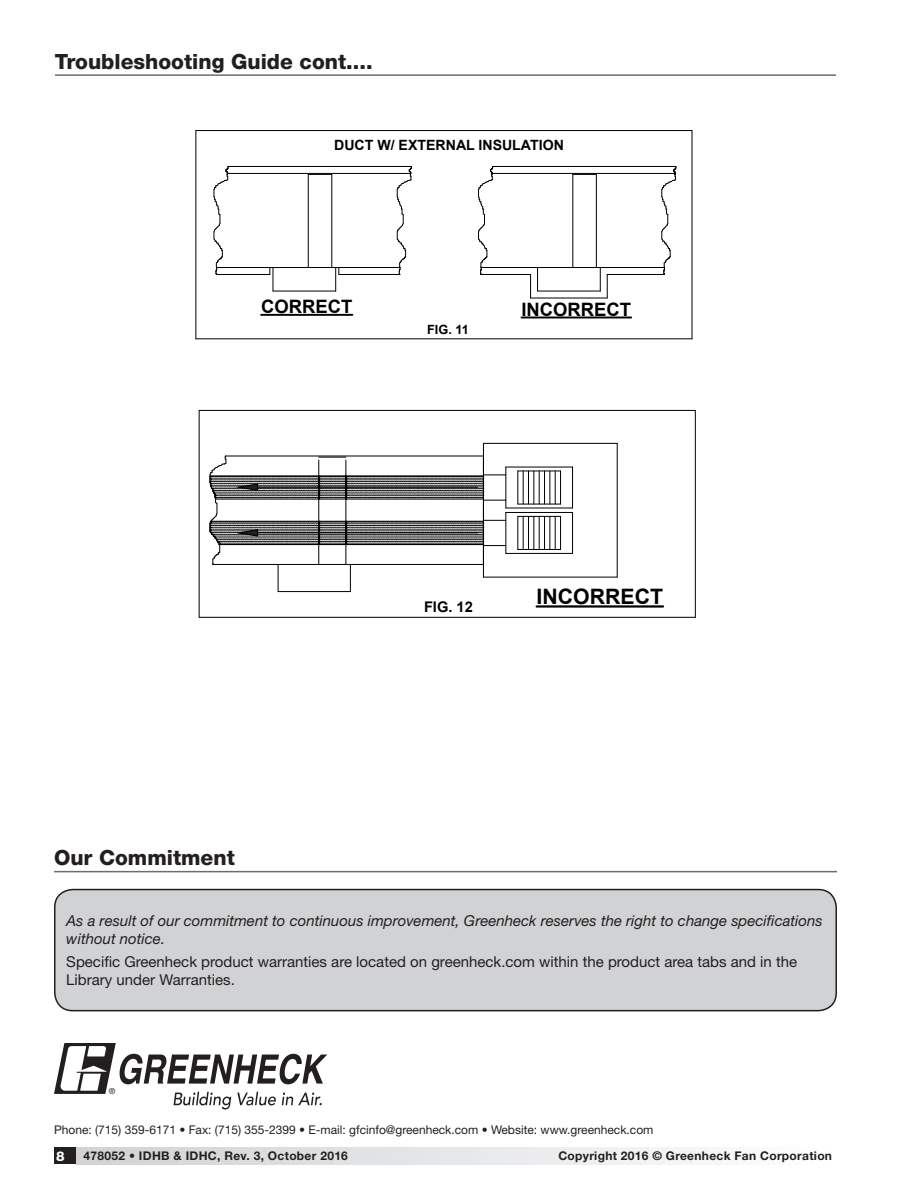
<style>
.page{position:relative;width:918px;height:1188px;background:#fff}
.page>*{position:absolute;margin:0;border:0;box-sizing:border-box;transform-origin:0 0}
.t1{font:700 21.3px "Arial";color:#000}
.Section_Heading_wUnd{font:800 21px "Helvetica Neue LT Std";color:#231f20}
.t2{font:700 18.45px "Arial";color:#000}
.t3{font:15px/18px "Helvetica Neue LT Std";color:#231f20}
.t4{font:italic 15px/18px "Helvetica Neue LT Std";color:#231f20}
.t5{font:700 14.7px "Arial";color:#000}
.t6{font:700 14.1px "Arial";color:#000}
.t7{font:800 13.5px "Helvetica Neue LT Std";color:#fff}
.t8{font:700 12.75px "Arial";color:#000}
.t9{font:12px "Helvetica Neue LT Std";color:#231f20}
.t10{font:700 12px "Helvetica Neue LT Std";letter-spacing:.025em;color:#231f20}
.t11{font:8.25px "Helvetica Neue LT Std";color:#231f20}
</style>
<div class="page">
<hr style="left:607px;top:274px;width:57px;height:1px;background:#000">
<svg style="left:661px;top:166px;width:16px;height:109px"></svg>
<hr style="left:493px;top:166px;width:183px;height:1px;background:#000">
<hr style="left:481px;top:274px;width:50px;height:1px;background:#000">
<svg style="left:478px;top:166px;width:16px;height:109px"></svg>
<hr style="left:538px;top:291px;width:62px;height:1px;background:#000">
<svg style="left:537px;top:268px;width:1px;height:23px"></svg>
<svg style="left:572px;top:174px;width:29px;height:117px"></svg>
<hr style="left:481px;top:267px;width:183px;height:1px;background:#000">
<hr style="left:492px;top:173px;width:183px;height:1px;background:#000">
<svg style="left:530px;top:275px;width:1px;height:23px"></svg>
<hr style="left:531px;top:298px;width:76px;height:1px;background:#000">
<svg style="left:607px;top:275px;width:1px;height:23px"></svg>
<hr style="left:339px;top:274px;width:61px;height:1px;background:#000">
<svg style="left:396px;top:166px;width:16px;height:109px"></svg>
<hr style="left:228px;top:166px;width:183px;height:1px;background:#000">
<hr style="left:217px;top:274px;width:53px;height:1px;background:#000">
<svg style="left:213px;top:166px;width:16px;height:109px"></svg>
<hr style="left:273px;top:291px;width:63px;height:1px;background:#000">
<svg style="left:269px;top:268px;width:5px;height:23px"></svg>
<svg style="left:308px;top:174px;width:31px;height:117px"></svg>
<hr style="left:217px;top:267px;width:183px;height:1px;background:#000">
<hr style="left:228px;top:173px;width:183px;height:1px;background:#000">
<hr style="left:518px;top:504px;width:43px;height:1px;background:#000">
<hr style="left:560px;top:471px;width:1px;height:33px;background:#000">
<hr style="left:518px;top:471px;width:43px;height:1px;background:#000">
<hr style="left:517px;top:471px;width:1px;height:33px;background:#000">
<hr style="left:539px;top:471px;width:1px;height:33px;background:#000">
<hr style="left:528px;top:471px;width:1px;height:33px;background:#000">
<hr style="left:523px;top:471px;width:1px;height:33px;background:#000">
<hr style="left:533px;top:471px;width:1px;height:33px;background:#000">
<hr style="left:549px;top:471px;width:1px;height:33px;background:#000">
<hr style="left:544px;top:471px;width:1px;height:33px;background:#000">
<hr style="left:555px;top:471px;width:1px;height:33px;background:#000">
<hr style="left:555px;top:516px;width:1px;height:33px;background:#000">
<hr style="left:544px;top:516px;width:1px;height:33px;background:#000">
<hr style="left:549px;top:516px;width:1px;height:33px;background:#000">
<hr style="left:533px;top:516px;width:1px;height:33px;background:#000">
<hr style="left:523px;top:516px;width:1px;height:33px;background:#000">
<hr style="left:528px;top:516px;width:1px;height:33px;background:#000">
<hr style="left:539px;top:516px;width:1px;height:33px;background:#000">
<hr style="left:517px;top:516px;width:1px;height:33px;background:#000">
<hr style="left:518px;top:516px;width:43px;height:1px;background:#000">
<hr style="left:560px;top:516px;width:1px;height:33px;background:#000">
<hr style="left:518px;top:549px;width:43px;height:1px;background:#000">
<hr style="left:572px;top:512px;width:1px;height:41px;background:#000">
<hr style="left:572px;top:467px;width:1px;height:41px;background:#000">
<hr style="left:506px;top:467px;width:67px;height:1px;background:#000">
<hr style="left:506px;top:553px;width:67px;height:1px;background:#000">
<hr style="left:506px;top:512px;width:67px;height:1px;background:#000">
<hr style="left:506px;top:508px;width:67px;height:1px;background:#000">
<hr style="left:617px;top:443px;width:1px;height:134px;background:#000">
<hr style="left:483px;top:443px;width:134px;height:1px;background:#000">
<hr style="left:483px;top:577px;width:134px;height:1px;background:#000">
<hr style="left:483px;top:443px;width:1px;height:134px;background:#000">
<hr style="left:261px;top:314px;width:91px;height:2px;background:#000">
<hr style="left:521px;top:317px;width:110px;height:1px;background:#000">
<hr style="left:196px;top:130px;width:496px;height:1px;background:#000">
<hr style="left:196px;top:338px;width:496px;height:1px;background:#000">
<hr style="left:692px;top:131px;width:1px;height:208px;background:#000">
<hr style="left:195px;top:131px;width:1px;height:208px;background:#000">
<hr style="left:199px;top:617px;width:496px;height:1px;background:#000">
<hr style="left:199px;top:410px;width:496px;height:1px;background:#000">
<hr style="left:199px;top:410px;width:1px;height:207px;background:#000">
<hr style="left:695px;top:410px;width:1px;height:207px;background:#000">
<hr style="left:537px;top:605px;width:126px;height:3px;background:#000">
<svg style="left:209px;top:456px;width:297px;height:136px"></svg>
<hr style="left:258px;top:487px;width:220px;height:1px;background:#000">
<hr style="left:55px;top:74px;width:781px;height:2px;background:#6c6d70">
<div style="left:54px;top:1148px;width:32px;height:16px;background:#231f20"></div>
<div style="left:77px;top:1148px;width:760px;height:16px;background:linear-gradient(to right,#d0d2d4,#fefefe)"></div>
<div style="left:55px;top:890px;width:781px;height:121px;background:#d1d2d4;border-radius:18px"></div>
<div style="left:54px;top:889px;width:783px;height:122px;border:2px solid #231f20;border-radius:18px"></div>
<svg style="left:54px;top:1043px;width:273px;height:67px"></svg>
<hr style="left:54px;top:871px;width:783px;height:1px;background:#6c6d70">
<p class="Section_Heading_wUnd" style="left:55px;top:49px;width:319px">Troubleshooting Guide cont....</p>
<p class="t6" style="left:334px;top:135px;width:231px">DUCT W/ EXTERNAL INSULATION</p>
<p class="t2" style="left:261px;top:294px;width:93px">CORRECT</p>
<p class="t2" style="left:521px;top:297px;width:111px">INCORRECT</p>
<p class="t8" style="left:427px;top:321px;width:43px">FIG. 11</p>
<h2 class="Section_Heading_wUnd" style="left:54px;top:846px;width:182px">Our Commitment</h2>
<p class="t5" style="left:424px;top:597px;width:50px">FIG. 12</p>
<p class="t1" style="left:537px;top:583px;width:128px">INCORRECT</p>
<p class="t4" style="left:66px;top:911px;width:758px">As a result of our commitment to continuous improvement, Greenheck reserves the right to change specifications without notice.</p>
<p class="t3" style="left:66px;top:953px;width:732px">Specific Greenheck product warranties are located on greenheck.com within the product area tabs and in the<br>Library under Warranties.</p>
<p class="t11" style="left:109px;top:1086px;width:8px">®</p>
<p class="t9" style="left:54px;top:1123px;width:601px">Phone: (715) 359-6171 • Fax: (715) 355-2399 • E-mail: gfcinfo@greenheck.com • Website: www.greenheck.com</p>
<p class="t7" style="left:56px;top:1148px;width:10px">8</p>
<p class="t10" style="left:84px;top:1148px;width:266px">478052 • IDHB &amp; IDHC, Rev. 3, October 2016</p>
<p class="t10" style="left:558px;top:1148px;width:275px">Copyright 2016 © Greenheck Fan Corporation</p>
</div>
